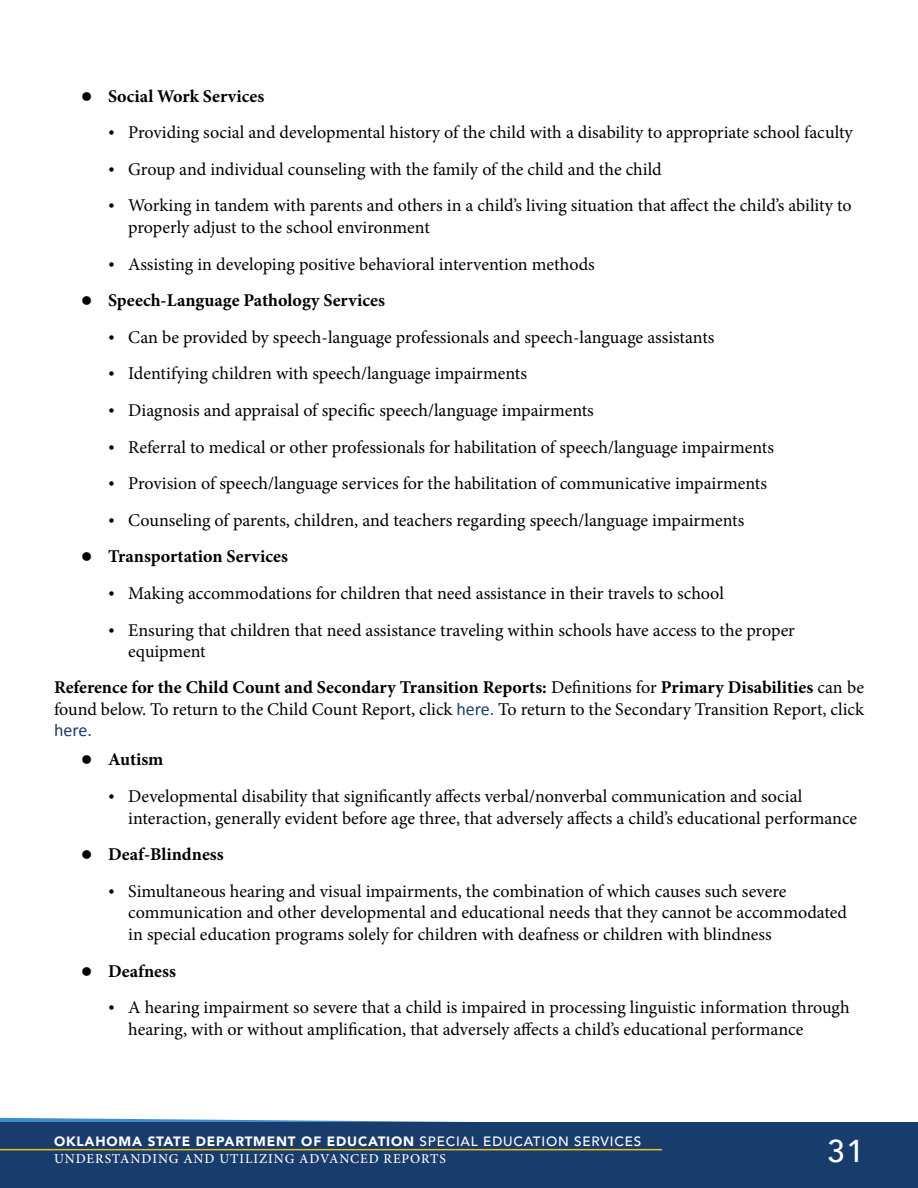
<style>
.page{position:relative;width:918px;height:1188px;background:#fff}
.page>*{position:absolute;margin:0;border:0;box-sizing:border-box;transform-origin:0 0}
.t1{font:500 31.5px "Avenir";color:#fff}
.t2{font:18px/21.6px "Minion Pro";color:#000}
.t3{font:700 18px "Minion Pro";color:#000}
.t4{font:900 13.5px "Avenir";letter-spacing:.06em;color:#fff}
.t5{font:500 13.5px "Minion Pro";letter-spacing:.07em;color:#fff}
.s1{font-weight:700}
.s2{font-family:"Calibri";color:#183c6c}
.s3{font-weight:500}
</style>
<div class="page">
<svg style="left:0;top:1118px;width:470px;height:4px"></svg>
<div style="left:0;top:1122px;width:918px;height:66px;background:#183c6c"></div>
<hr style="left:0;top:1149px;width:662px;height:1px;background:#edc11a">
<p class="t3" style="left:108px;top:83px;width:158px">Social Work Services</p>
<p class="t2" style="left:128px;top:122px;width:726px">Providing social and developmental history of the child with a disability to appropriate school faculty</p>
<p class="t2" style="left:128px;top:158px;width:535px">Group and individual counseling with the family of the child and the child</p>
<p class="t2" style="left:128px;top:195px;width:725px">Working in tandem with parents and others in a child’s living situation that affect the child’s ability to properly adjust to the school environment</p>
<p class="t2" style="left:128px;top:253px;width:468px">Assisting in developing positive behavioral intervention methods</p>
<p class="t3" style="left:108px;top:288px;width:278px">Speech-Language Pathology Services</p>
<p class="t2" style="left:128px;top:326px;width:588px">Can be provided by speech-language professionals and speech-language assistants</p>
<p class="t2" style="left:128px;top:363px;width:400px">Identifying children with speech/language impairments</p>
<p class="t2" style="left:128px;top:400px;width:467px">Diagnosis and appraisal of specific speech/language impairments</p>
<p class="t2" style="left:128px;top:436px;width:647px">Referral to medical or other professionals for habilitation of speech/language impairments</p>
<p class="t2" style="left:128px;top:473px;width:640px">Provision of speech/language services for the habilitation of communicative impairments</p>
<p class="t2" style="left:128px;top:509px;width:618px">Counseling of parents, children, and teachers regarding speech/language impairments</p>
<p class="t3" style="left:108px;top:544px;width:181px">Transportation Services</p>
<p class="t2" style="left:128px;top:583px;width:597px">Making accommodations for children that need assistance in their travels to school</p>
<p class="t2" style="left:128px;top:619px;width:668px">Ensuring that children that need assistance traveling within schools have access to the proper equipment</p>
<p class="t2" style="left:54px;top:677px;width:811px;text-align:justify"><span class="s1">Reference for the Child Count and Secondary Transition Reports:</span> Definitions for <span class="s1">Primary Disabilities</span> can be found below. To return to the Child Count Report, click <span class="s2">here.</span> To return to the Secondary Transition Report, click <span class="s2">here.</span></p>
<p class="t3" style="left:108px;top:747px;width:57px">Autism</p>
<p class="t2" style="left:128px;top:786px;width:731px">Developmental disability that significantly affects verbal/nonverbal communication and social interaction, generally evident before age three, that adversely affects a child’s educational performance</p>
<p class="t3" style="left:108px;top:842px;width:117px">Deaf-Blindness</p>
<p class="t2" style="left:128px;top:880px;width:720px">Simultaneous hearing and visual impairments, the combination of which causes such severe communication and other developmental and educational needs that they cannot be accommodated in special education programs solely for children with deafness or children with blindness</p>
<p class="t3" style="left:108px;top:958px;width:69px">Deafness</p>
<p class="t2" style="left:128px;top:997px;width:723px">A hearing impairment so severe that a child is impaired in processing linguistic information through hearing, with or without amplification, that adversely affects a child’s educational performance</p>
<p class="t4" style="left:54px;top:1130px;width:589px">OKLAHOMA STATE DEPARTMENT OF EDUCATION <span class="s3">SPECIAL EDUCATION SERVICES</span></p>
<p class="t5" style="left:54px;top:1150px;width:394px">UNDERSTANDING AND UTILIZING ADVANCED REPORTS</p>
<h1 class="t1" style="left:827px;top:1124px;width:38px">31</h1>
</div>
